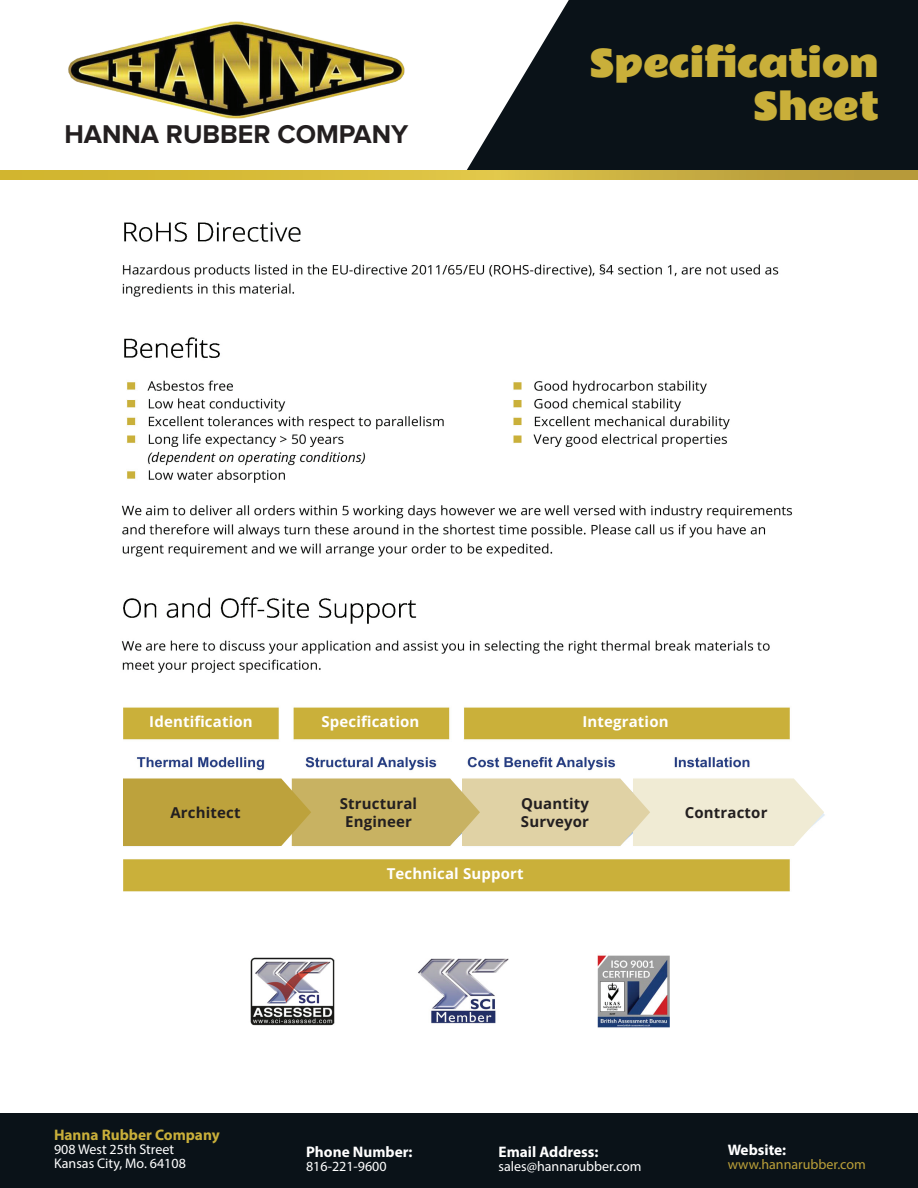
<style>
.page{position:relative;width:918px;height:1188px;background:#fff}
.page>*{position:absolute;margin:0;border:0;box-sizing:border-box;transform-origin:0 0}
.t1{font:36px/43.2px "Rammetto One";letter-spacing:-.01em;color:#c9af3a;text-align:right}
.t2{font:700 26.7px "Proxima Nova";color:#231f20}
.t3{font:700 15.3px "Myriad Pro";color:#fff}
.t4{font:700 15.3px "Myriad Pro";color:#c9af3a}
.t5{font:15px "Open Sans";letter-spacing:.01em;color:#fff}
.t6{font:15px/18px "Open Sans";letter-spacing:.01em;color:#231f20;text-align:center}
.t7{font:14.1px/14.1px "Myriad Pro";color:#fff}
.t8{font:14.1px "Myriad Pro";color:#bba039}
</style>
<div class="page">
<svg style="left:467px;top:0;width:451px;height:170px;background:#252c32"></svg>
<svg style="left:0;top:170px;width:918px;height:9px;background:#cfb43c"></svg>
<div style="left:0;top:1113px;width:918px;height:75px;background:#0a1218"></div>
<img style="left:68px;top:21px;width:337px;height:98px">
<img style="left:121px;top:222px;width:704px;height:806px">
<svg style="left:123px;top:778px;width:701px;height:68px;background:#d6c68a"></svg>
<h2 class="t2" style="left:64px;top:122px;width:345px">HANNA RUBBER COMPANY</h2>
<h1 class="t1" style="left:590px;top:43px;width:291px">Specification<br>Sheet</h1>
<p class="t5" style="left:149px;top:711px;width:105px">Identification</p>
<p class="t5" style="left:322px;top:711px;width:99px">Specification</p>
<p class="t5" style="left:582px;top:711px;width:88px">Integration</p>
<p class="t6" style="left:170px;top:803px;width:72px">Architect</p>
<p class="t6" style="left:340px;top:794px;width:79px">Structural<br>Engineer</p>
<p class="t6" style="left:521px;top:794px;width:70px;text-align:left">Quantity<br>Surveyor</p>
<p class="t6" style="left:685px;top:803px;width:84px">Contractor</p>
<p class="t5" style="left:387px;top:863px;width:138px">Technical Support</p>
<p class="t4" style="left:54px;top:1125px;width:167px">Hanna Rubber Company</p>
<p class="t7" style="left:54px;top:1142px;width:133px">908 West 25th Street<br>Kansas City, Mo. 64108</p>
<p class="t3" style="left:306px;top:1142px;width:108px">Phone Number:</p>
<p class="t7" style="left:306px;top:1159px;width:82px">816-221-9600</p>
<p class="t3" style="left:499px;top:1142px;width:101px">Email Address:</p>
<p class="t7" style="left:499px;top:1159px;width:145px">sales@hannarubber.com</p>
<p class="t3" style="left:728px;top:1140px;width:60px">Website:</p>
<p class="t8" style="left:728px;top:1155px;width:140px">www.hannarubber.com</p>
</div>
